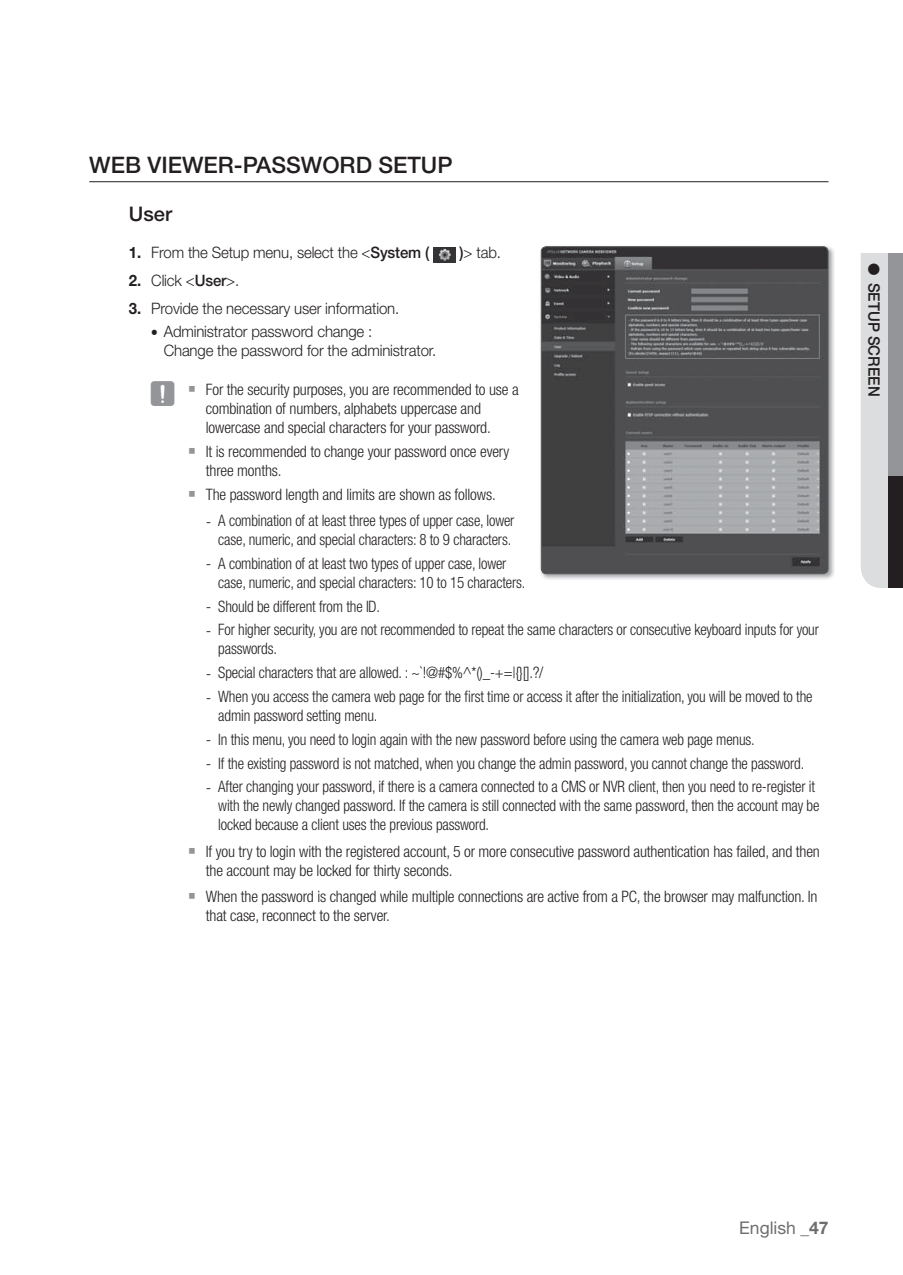
<style>
.page{position:relative;width:903px;height:1275px;background:#fff}
.page>*{position:absolute;margin:0;border:0;box-sizing:border-box;transform-origin:0 0}
.t1{font:500 22.75px "Helvetica Neue cp";color:#231f20}
.t2{font:500 20.12px "Helvetica Neue cp";color:#231f20}
.t3{font:17.5px "Helvetica Neue cp";color:#6d6e70}
.t4{font:300 condensed 15.75px/18.9px "Helvetica Neue cp";letter-spacing:-.01em;color:#231f20;scale:.95 1}
.t5{font:300 condensed 15.75px/18.9px "Helvetica Neue cp";letter-spacing:-.01em;color:#231f20}
.t6{font:300 15.75px/18.9px "Helvetica Neue cp";letter-spacing:-.01em;color:#231f20;scale:.95 1}
.t7{font:500 15.75px "Helvetica Neue cp";color:#231f20;scale:.95 1}
.s1{font-weight:700}
.s2{font-weight:500}
.s3{font-family:"SIBD P1400";font-weight:400;font-stretch:normal;font-size:28px;color:#939598}
.s4{font-stretch:normal}
</style>
<div class="page">
<div style="left:861px;top:253px;width:27px;height:335px;background:#dcddde"></div>
<div style="left:888px;top:253px;width:15px;height:335px;background:#939598"></div>
<div style="left:888px;top:476px;width:15px;height:112px;background:#231f20"></div>
<hr style="left:89px;top:181px;width:739px;height:1px;background:#231f20">
<img style="left:433px;top:248px;width:23px;height:14px">
<img style="left:540px;top:246px;width:294px;height:334px">
<img style="left:541px;top:247px;width:287px;height:327px;border-radius:5px">
<div style="left:541px;top:246px;width:287px;height:328px;border:1px solid #58595b;border-radius:5px"></div>
<h1 class="t1" style="left:89px;top:157px;width:365px">WEB VIEWER-PASSWORD SETUP</h1>
<p class="t2" style="left:129px;top:206px;width:45px">User</p>
<p class="t6" style="left:129px;top:244px;width:318px"><span class="s1">1.</span> From the Setup menu, select the &lt;<span class="s2">System (</span></p>
<p class="t6" style="left:460px;top:244px;width:45px"><span class="s2">)</span>&gt; tab.</p>
<p class="t6" style="left:129px;top:272px;width:118px"><span class="s1">2.</span> Click &lt;<span class="s2">User</span>&gt;.</p>
<p class="t6" style="left:129px;top:300px;width:286px"><span class="s1">3.</span> Provide the necessary user information.</p>
<p class="t6" style="left:164px;top:324px;width:288px;text-indent:-12px">• Administrator password change :<br>Change the password for the administrator.</p>
<p class="t5" style="left:206px;top:381px;width:314px;text-indent:-57px"><span class="s3">J</span> For the security purposes, you are recommended to use a combination of numbers, alphabets uppercase and lowercase and special characters for your password.</p>
<p class="t5" style="left:206px;top:443px;width:305px">It is recommended to change your password once every three months.</p>
<p class="t5" style="left:206px;top:486px;width:291px">The password length and limits are shown as follows.</p>
<p class="t4" style="left:206px;top:512px;width:326px;text-align:center"><span class="s4">-</span> A combination of at least three types of upper case, lower case, numeric, and special characters: 8 to 9 characters.</p>
<p class="t4" style="left:218px;top:555px;width:325px;text-indent:-12px"><span class="s4">-</span> A combination of at least two types of upper case, lower case, numeric, and special characters: 10 to 15 characters.</p>
<p class="t4" style="left:206px;top:598px;width:185px"><span class="s4">-</span> Should be different from the ID.</p>
<p class="t4" style="left:218px;top:622px;width:634px;text-indent:-12px"><span class="s4">-</span> For higher security, you are not recommended to repeat the same characters or consecutive keyboard inputs for your passwords.</p>
<p class="t4" style="left:206px;top:664px;width:357px"><span class="s4">-</span> Special characters that are allowed. : ~`!@#$%^*()_-+=|{}[].?/</p>
<p class="t4" style="left:218px;top:688px;width:627px;text-indent:-12px"><span class="s4">-</span> When you access the camera web page for the first time or access it after the initialization, you will be moved to the admin password setting menu.</p>
<p class="t4" style="left:206px;top:731px;width:579px"><span class="s4">-</span> In this menu, you need to login again with the new password before using the camera web page menus.</p>
<p class="t4" style="left:206px;top:755px;width:631px"><span class="s4">-</span> If the existing password is not matched, when you change the admin password, you cannot change the password.</p>
<p class="t4" style="left:218px;top:779px;width:634px;text-indent:-12px"><span class="s4">-</span> After changing your password, if there is a camera connected to a CMS or NVR client, then you need to re-register it with the newly changed password. If the camera is still connected with the same password, then the account may be locked because a client uses the previous password.</p>
<p class="t5" style="left:206px;top:843px;width:615px">If you try to login with the registered account, 5 or more consecutive password authentication has failed, and then the account may be locked for thirty seconds.</p>
<p class="t5" style="left:206px;top:888px;width:613px">When the password is changed while multiple connections are active from a PC, the browser may malfunction. In that case, reconnect to the server.</p>
<p class="t7" style="left:879px;top:263px;width:142px;rotate:90deg">● SETUP SCREEN</p>
<p class="t3" style="left:739px;top:1222px;width:91px">English <span class="s1">_47</span></p>
</div>
